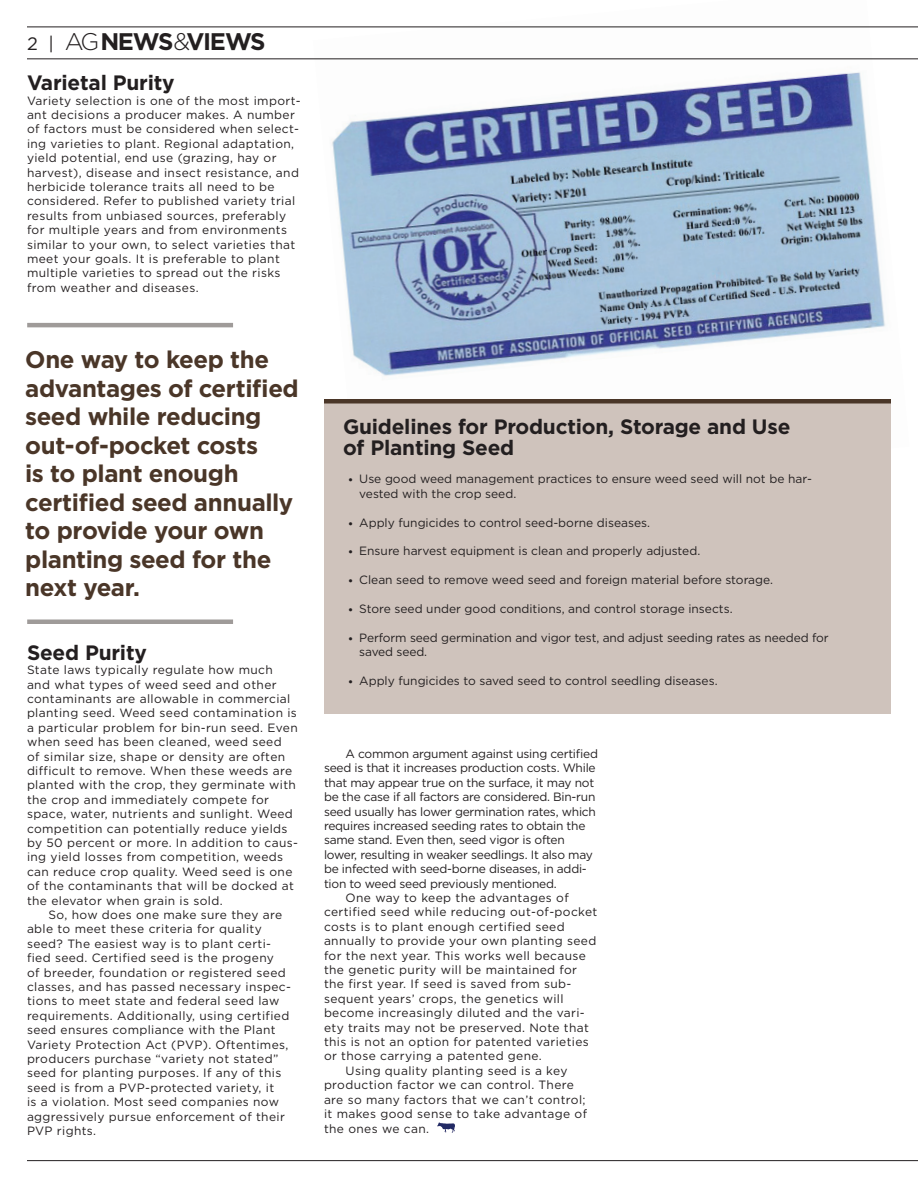
<style>
.page{position:relative;width:918px;height:1188px;background:#fff}
.page>*{position:absolute;margin:0;border:0;box-sizing:border-box;transform-origin:0 0}
.t1{font:700 24px/28.5px "Gotham";letter-spacing:-.02em;color:#4a3628}
.t2{font:700 24px "Gotham";letter-spacing:-.06em;color:#231f20}
.t3{font:700 20.85px/20.9px "Gotham";letter-spacing:-.01em;color:#231f20}
.t4{font:12px/14.4px "Gotham";letter-spacing:.03em;color:#231f20}
.t5{font:12px "Gotham";letter-spacing:-.02em;color:#231f20}
.t6{font:12px/14.4px "Gotham";color:#231f20}
.t7{font:12px/14.4px "Gotham";letter-spacing:-.01em;color:#231f20}
.s1{font-weight:400;font-size:18px}
.s2{font-weight:300}
</style>
<div class="page">
<img style="left:313px;top:26px;width:596px;height:350px">
<hr style="left:27px;top:1160px;width:891px;height:1px;background:#231f20">
<div style="left:324px;top:399px;width:567px;height:315px;background:#cfc3bc"></div>
<div style="left:324px;top:399px;width:567px;height:5px;background:#4a3628"></div>
<hr style="left:27px;top:58px;width:891px;height:1px;background:#231f20">
<hr style="left:27px;top:27px;width:891px;height:1px;background:#231f20">
<hr style="left:27px;top:323px;width:206px;height:4px;background:#9f9b99">
<hr style="left:27px;top:620px;width:206px;height:4px;background:#9f9b99">
<img style="left:438px;top:1123px;width:17px;height:10px">
<h1 class="t2" style="left:27px;top:26px;width:240px"><span class="s1">2 |</span> <span class="s2">AG</span>NEWS<span class="s2">&amp;</span>VIEWS</h1>
<h2 class="t3" style="left:27px;top:72px;width:149px">Varietal Purity</h2>
<p class="t4" style="left:27px;top:93px;width:275px">Variety selection is one of the most import&shy;ant decisions a producer makes. A number of factors must be considered when select&shy;ing varieties to plant. Regional adaptation, yield potential, end use (grazing, hay or harvest), disease and insect resistance, and herbicide tolerance traits all need to be considered. Refer to published variety trial results from unbiased sources, preferably for multiple years and from environments similar to your own, to select varieties that meet your goals. It is preferable to plant multiple varieties to spread out the risks from weather and diseases.</p>
<h1 class="t1" style="left:25px;top:345px;width:275px">One way to keep the advantages of certified seed while reducing out-of-pocket costs<br>is to plant enough certified seed annually to provide your own planting seed for the next year.</h1>
<h2 class="t3" style="left:27px;top:642px;width:121px">Seed Purity</h2>
<p class="t4" style="left:27px;top:662px;width:273px">State laws typically regulate how much and what types of weed seed and other contaminants are allowable in commercial planting seed. Weed seed contamination is a particular problem for bin-run seed. Even when seed has been cleaned, weed seed<br>of similar size, shape or density are often difficult to remove. When these weeds are planted with the crop, they germinate with the crop and immediately compete for space, water, nutrients and sunlight. Weed competition can potentially reduce yields by 50 percent or more. In addition to caus&shy;ing yield losses from competition, weeds can reduce crop quality. Weed seed is one of the contaminants that will be docked at the elevator when grain is sold.</p>
<p class="t4" style="left:27px;top:907px;width:265px;text-indent:22px">So, how does one make sure they are able to meet these criteria for quality seed? The easiest way is to plant certi&shy;fied seed. Certified seed is the progeny<br>of breeder, foundation or registered seed classes, and has passed necessary inspec&shy;tions to meet state and federal seed law requirements. Additionally, using certified seed ensures compliance with the Plant Variety Protection Act (PVP). Oftentimes, producers purchase “variety not stated” seed for planting purposes. If any of this seed is from a PVP-protected variety, it<br>is a violation. Most seed companies now aggressively pursue enforcement of their PVP rights.</p>
<h2 class="t3" style="left:343px;top:416px;width:449px">Guidelines for Production, Storage and Use of Planting Seed</h2>
<p class="t6" style="left:359px;top:472px;width:454px">Use good weed management practices to ensure weed seed will not be har&shy;vested with the crop seed.</p>
<p class="t6" style="left:359px;top:515px;width:292px">Apply fungicides to control seed-borne diseases.</p>
<p class="t6" style="left:359px;top:544px;width:343px">Ensure harvest equipment is clean and properly adjusted.</p>
<p class="t6" style="left:359px;top:572px;width:415px">Clean seed to remove weed seed and foreign material before storage.</p>
<p class="t6" style="left:359px;top:601px;width:375px">Store seed under good conditions, and control storage insects.</p>
<p class="t7" style="left:359px;top:630px;width:471px">Perform seed germination and vigor test, and adjust seeding rates as needed for saved seed.</p>
<p class="t6" style="left:359px;top:673px;width:360px">Apply fungicides to saved seed to control seedling diseases.</p>
<p class="t4" style="left:348px;top:472px;width:7px">•</p>
<p class="t4" style="left:348px;top:516px;width:7px">•</p>
<p class="t4" style="left:348px;top:545px;width:7px">•</p>
<p class="t4" style="left:348px;top:573px;width:7px">•</p>
<p class="t4" style="left:348px;top:602px;width:7px">•</p>
<p class="t4" style="left:348px;top:631px;width:7px">•</p>
<p class="t4" style="left:348px;top:674px;width:7px">•</p>
<p class="t5" style="left:346px;top:746px;width:254px">A common argument against using certified</p>
<p class="t5" style="left:324px;top:761px;width:273px">seed is that it increases production costs. While</p>
<p class="t5" style="left:324px;top:775px;width:272px">that may appear true on the surface, it may not</p>
<p class="t5" style="left:324px;top:789px;width:273px">be the case if all factors are considered. Bin-run</p>
<p class="t5" style="left:324px;top:804px;width:273px">seed usually has lower germination rates, which</p>
<p class="t5" style="left:324px;top:818px;width:263px">requires increased seeding rates to obtain the</p>
<p class="t5" style="left:324px;top:833px;width:242px">same stand. Even then, seed vigor is often</p>
<p class="t5" style="left:324px;top:847px;width:270px">lower, resulting in weaker seedlings. It also may</p>
<p class="t5" style="left:324px;top:861px;width:264px">be infected with seed-borne diseases, in addi-</p>
<p class="t5" style="left:324px;top:876px;width:234px">tion to weed seed previously mentioned.</p>
<p class="t4" style="left:346px;top:890px;width:225px">One way to keep the advantages of</p>
<p class="t4" style="left:324px;top:905px;width:275px">certified seed while reducing out-of-pocket</p>
<p class="t4" style="left:324px;top:919px;width:242px">costs is to plant enough certified seed</p>
<p class="t4" style="left:324px;top:934px;width:274px">annually to provide your own planting seed</p>
<p class="t4" style="left:324px;top:948px;width:263px">for the next year. This works well because</p>
<p class="t4" style="left:324px;top:962px;width:255px">the genetic purity will be maintained for</p>
<p class="t4" style="left:324px;top:977px;width:249px">the first year. If seed is saved from sub-</p>
<p class="t4" style="left:324px;top:991px;width:241px">sequent years’ crops, the genetics will</p>
<p class="t4" style="left:324px;top:1006px;width:262px">become increasingly diluted and the vari-</p>
<p class="t4" style="left:324px;top:1020px;width:266px">ety traits may not be preserved. Note that</p>
<p class="t4" style="left:324px;top:1034px;width:266px">this is not an option for patented varieties</p>
<p class="t4" style="left:324px;top:1049px;width:219px">or those carrying a patented gene.</p>
<p class="t4" style="left:346px;top:1063px;width:223px">Using quality planting seed is a key</p>
<p class="t4" style="left:324px;top:1078px;width:251px">production factor we can control. There</p>
<p class="t4" style="left:324px;top:1092px;width:263px">are so many factors that we can’t control;</p>
<p class="t4" style="left:324px;top:1106px;width:265px">it makes good sense to take advantage of</p>
<p class="t4" style="left:324px;top:1121px;width:107px">the ones we can.</p>
</div>
